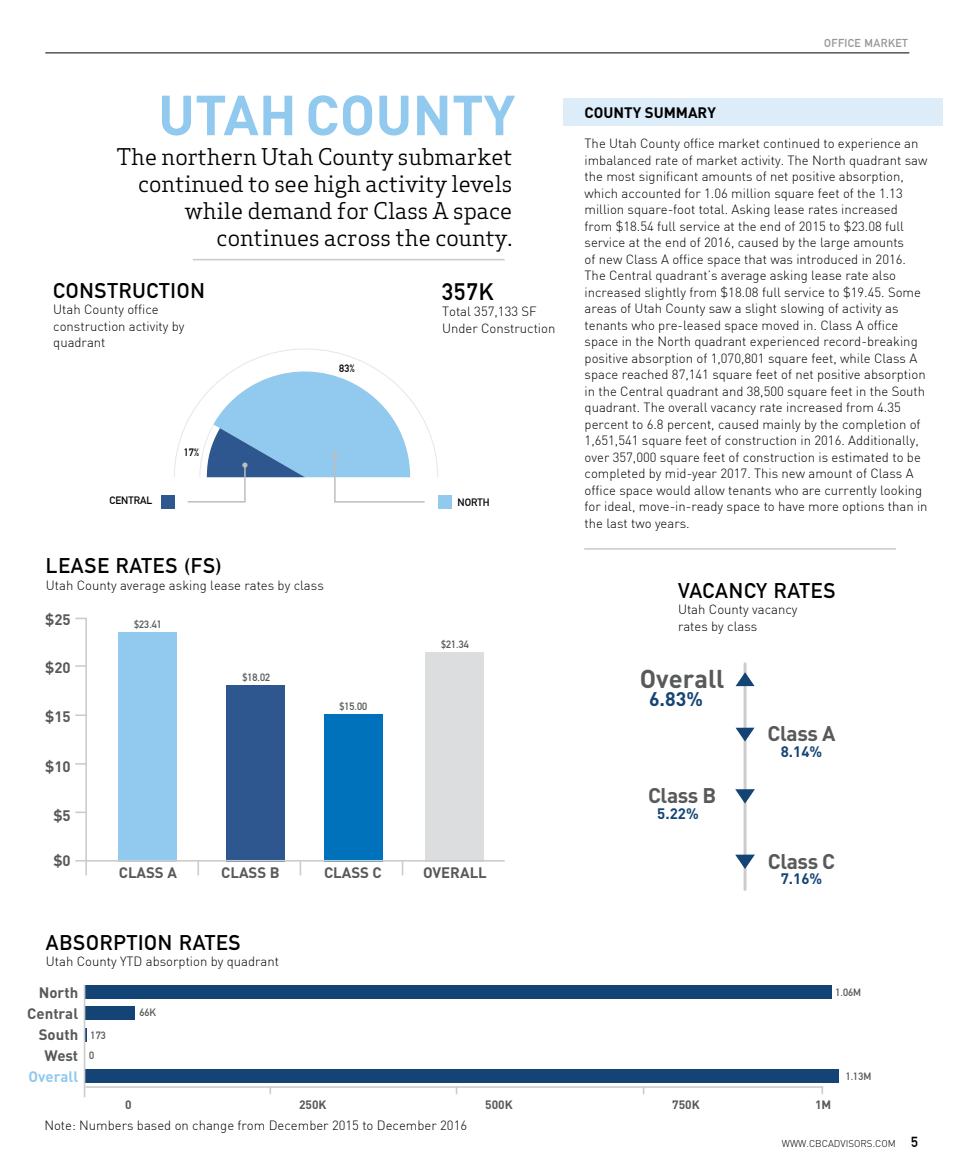
<style>
.page{position:relative;width:972px;height:1175px;background:#fff}
.page>*{position:absolute;margin:0;border:0;box-sizing:border-box;transform-origin:0 0}
.t1{font:700 55.5px "DIN";color:#91caee}
.t2{font:700 25.5px "DIN";color:#58595b}
.t3{font:23.55px "DIN Mittelschrift Std";color:#000}
.t4{font:22.5px/27px "Apex Serif";color:#000;text-align:right}
.t5{font:21px "DIN Mittelschrift Std";letter-spacing:.04em;color:#000}
.t6{font:700 21px "DIN";letter-spacing:-.02em;color:#58595b}
.t7{font:700 19.5px "DIN";color:#144475}
.t8{font:700 15px/21px "DIN";color:#58595b;text-align:right}
.t9{font:700 15px "DIN";color:#144475}
.t10{font:700 15px "DIN";color:#000}
.t11{font:700 15px "DIN";color:#91caee}
.t12{font:300 13.2px/16.5px "DIN";color:#000}
.t13{font:700 12px "DIN";color:#58595b}
.t14{font:700 11.25px "DIN Alternate";letter-spacing:.04em;color:#939598}
.t15{font:10.5px "DIN Mittelschrift Std";color:#58595b}
.t16{font:700 10.5px "DIN Alternate";color:#000}
.t17{font:300 9.75px "DIN";color:#000}
.s1{font-family:"DIN Alternate";font-weight:700;font-size:14.25px}
</style>
<div class="page">
<hr style="left:193px;top:259px;width:312px;height:1px;background:#cdcccb">
<hr style="left:85px;top:618px;width:2px;height:257px;background:#cdcccb">
<svg style="left:197px;top:861px;width:2px;height:14px"></svg>
<svg style="left:300px;top:861px;width:1px;height:14px"></svg>
<svg style="left:402px;top:861px;width:1px;height:14px"></svg>
<svg style="left:75px;top:811px;width:10px;height:2px"></svg>
<svg style="left:75px;top:714px;width:10px;height:2px"></svg>
<svg style="left:75px;top:617px;width:12px;height:2px"></svg>
<div style="left:118px;top:632px;width:59px;height:229px;background:#91caee"></div>
<div style="left:226px;top:685px;width:59px;height:176px;background:#2d578e"></div>
<div style="left:324px;top:714px;width:59px;height:147px;background:#0072bc"></div>
<div style="left:426px;top:652px;width:58px;height:209px;background:#dcddde"></div>
<div style="left:563px;top:98px;width:380px;height:28px;background:#dcecf9"></div>
<hr style="left:45px;top:53px;width:864px;height:1px;background:#000">
<hr style="left:744px;top:664px;width:3px;height:225px;background:#cdcccb">
<svg style="left:735px;top:854px;width:20px;height:15px"></svg>
<svg style="left:735px;top:789px;width:20px;height:14px"></svg>
<hr style="left:584px;top:548px;width:312px;height:1px;background:#cdcccb">
<hr style="left:75px;top:860px;width:430px;height:1px;background:#cdcccb">
<svg style="left:736px;top:672px;width:19px;height:14px"></svg>
<svg style="left:736px;top:727px;width:19px;height:14px"></svg>
<div style="left:85px;top:985px;width:747px;height:14px;background:#144475"></div>
<div style="left:85px;top:1006px;width:50px;height:13px;background:#144475"></div>
<hr style="left:84px;top:1027px;width:3px;height:14px;background:#144475">
<div style="left:85px;top:1068px;width:754px;height:14px;background:#144475"></div>
<hr style="left:85px;top:1086px;width:738px;height:1px;background:#cdcccb">
<hr style="left:84px;top:985px;width:1px;height:112px;background:#cdcccb">
<div style="left:438px;top:495px;width:13px;height:14px;background:#91caee"></div>
<div style="left:161px;top:495px;width:14px;height:13px;background:#2d578e"></div>
<svg style="left:174px;top:348px;width:264px;height:155px"></svg>
<h1 class="t1" style="left:158px;top:79px;width:359px">UTAH COUNTY</h1>
<p class="t10" style="left:585px;top:103px;width:133px">COUNTY SUMMARY</p>
<p class="t14" style="left:824px;top:34px;width:85px">OFFICE MARKET</p>
<h3 class="t4" style="left:117px;top:143px;width:397px">The northern Utah County submarket continued to see high activity levels while demand for Class A space continues across the county.</h3>
<p class="t12" style="left:585px;top:135px;width:344px">The Utah County office market continued to experience an imbalanced rate of market activity. The North quadrant saw the most significant amounts of net positive absorption, which accounted for 1.06 million square feet of the 1.13 million square-foot total. Asking lease rates increased from $18.54 full service at the end of 2015 to $23.08 full service at the end of 2016, caused by the large amounts<br>of new Class A office space that was introduced in 2016.<br>The Central quadrant’s average asking lease rate also increased slightly from $18.08 full service to $19.45. Some areas of Utah County saw a slight slowing of activity as tenants who pre-leased space moved in. Class A office space in the North quadrant experienced record-breaking positive absorption of 1,070,801 square feet, while Class A space reached 87,141 square feet of net positive absorption in the Central quadrant and 38,500 square feet in the South quadrant. The overall vacancy rate increased from 4.35 percent to 6.8 percent, caused mainly by the completion of 1,651,541 square feet of construction in 2016. Additionally, over 357,000 square feet of construction is estimated to be completed by mid-year 2017. This new amount of Class A office space would allow tenants who are currently looking for ideal, move-in-ready space to have more options than in the last two years.</p>
<h3 class="t3" style="left:442px;top:277px;width:53px">357K</h3>
<p class="t12" style="left:442px;top:303px;width:115px">Total 357,133 SF<br>Under Construction</p>
<h3 class="t5" style="left:53px;top:278px;width:153px">CONSTRUCTION</h3>
<p class="t12" style="left:53px;top:301px;width:133px">Utah County office construction activity by quadrant</p>
<p class="t16" style="left:339px;top:360px;width:17px">83%</p>
<p class="t16" style="left:184px;top:444px;width:17px">17%</p>
<p class="t16" style="left:110px;top:492px;width:44px">CENTRAL</p>
<p class="t16" style="left:458px;top:494px;width:34px">NORTH</p>
<h3 class="t5" style="left:46px;top:554px;width:177px">LEASE RATES (FS)</h3>
<p class="t12" style="left:46px;top:577px;width:279px">Utah County average asking lease rates by class</p>
<h3 class="t5" style="left:678px;top:578px;width:159px">VACANCY RATES</h3>
<p class="t12" style="left:678px;top:601px;width:121px">Utah County vacancy rates by class</p>
<h2 class="t2" style="left:640px;top:661px;width:86px">Overall</h2>
<h3 class="t7" style="left:649px;top:686px;width:55px">6.83%</h3>
<h3 class="t6" style="left:768px;top:720px;width:69px">Class A</h3>
<p class="t9" style="left:781px;top:741px;width:43px">8.14%</p>
<h3 class="t6" style="left:648px;top:782px;width:70px">Class B</h3>
<p class="t9" style="left:657px;top:803px;width:43px">5.22%</p>
<h3 class="t6" style="left:768px;top:847px;width:69px">Class C</h3>
<p class="t9" style="left:781px;top:869px;width:43px">7.16%</p>
<p class="t8" style="left:45px;top:608px;width:27px">$25</p>
<p class="t15" style="left:134px;top:618px;width:29px">$23.41</p>
<p class="t15" style="left:441px;top:638px;width:29px">$21.34</p>
<p class="t8" style="left:45px;top:656px;width:27px">$20</p>
<p class="t15" style="left:242px;top:671px;width:29px">$18.02</p>
<p class="t15" style="left:339px;top:700px;width:29px">$15.00</p>
<p class="t8" style="left:45px;top:705px;width:27px">$15</p>
<p class="t8" style="left:45px;top:755px;width:27px">$10</p>
<p class="t8" style="left:53px;top:804px;width:19px">$5</p>
<p class="t8" style="left:53px;top:849px;width:19px">$0</p>
<p class="t8" style="left:119px;top:861px;width:60px">CLASS A</p>
<p class="t8" style="left:221px;top:861px;width:60px">CLASS B</p>
<p class="t8" style="left:324px;top:861px;width:59px">CLASS C</p>
<p class="t8" style="left:423px;top:861px;width:65px">OVERALL</p>
<h3 class="t5" style="left:46px;top:930px;width:196px">ABSORPTION RATES</h3>
<p class="t12" style="left:46px;top:953px;width:235px">Utah County YTD absorption by quadrant</p>
<p class="t8" style="left:27px;top:981px;width:52px">North<br>Central<br>South<br>West</p>
<p class="t11" style="left:29px;top:1066px;width:51px">Overall</p>
<p class="t15" style="left:91px;top:1028px;width:17px">173</p>
<p class="t15" style="left:89px;top:1048px;width:7px">0</p>
<p class="t15" style="left:140px;top:1006px;width:18px">66K</p>
<p class="t15" style="left:835px;top:985px;width:27px">1.06M</p>
<p class="t15" style="left:846px;top:1069px;width:27px">1.13M</p>
<p class="t13" style="left:125px;top:1096px;width:8px">0</p>
<p class="t13" style="left:299px;top:1096px;width:29px">250K</p>
<p class="t13" style="left:485px;top:1096px;width:29px">500K</p>
<p class="t13" style="left:672px;top:1096px;width:29px">750K</p>
<p class="t13" style="left:815px;top:1096px;width:18px">1M</p>
<p class="t12" style="left:44px;top:1116px;width:424px">Note: Numbers based on change from December 2015 to December 2016</p>
<p class="t17" style="left:782px;top:1137px;width:138px">WWW.CBCADVISORS.COM <span class="s1">5</span></p>
</div>
